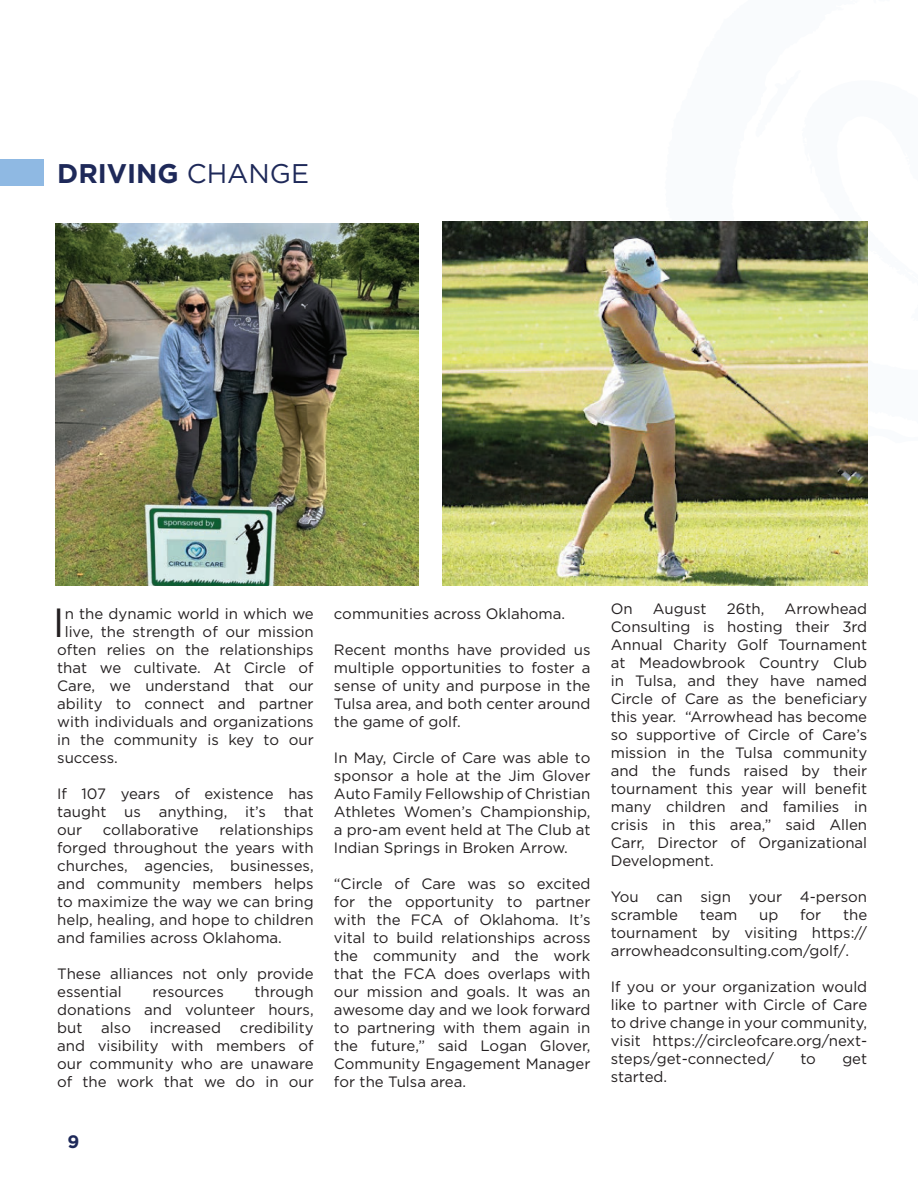
<style>
.page{position:relative;width:918px;height:1188px;background:#fff}
.page>*{position:absolute;margin:0;border:0;box-sizing:border-box;transform-origin:0 0}
.t1{font:40.65px "Gotham";color:#231f20}
.t2{font:700 27px "Gotham";color:#1e2959}
.t3{font:700 18px "Gotham";color:#1e2959}
.t4{font:15px/18px "Gotham";color:#231f20;text-align:justify}
.s1{font-weight:400}
</style>
<div class="page">
<img style="left:56px;top:223px;width:362px;height:362px">
<div style="left:0;top:159px;width:44px;height:27px;background:#8fb9e3"></div>
<img style="left:443px;top:221px;width:424px;height:364px">
<h2 class="t2" style="left:57px;top:156px;width:253px">DRIVING <span class="s1">CHANGE</span></h2>
<h1 class="t1" style="left:53px;top:597px;width:13px">I</h1>
<p class="t4" style="left:65px;top:605px;width:250px">n the dynamic world in which we</p>
<p class="t4" style="left:65px;top:623px;width:250px">live, the strength of our mission</p>
<p class="t4" style="left:57px;top:641px;width:258px">often relies on the relationships</p>
<p class="t4" style="left:57px;top:659px;width:258px">that we cultivate. At Circle of</p>
<p class="t4" style="left:57px;top:677px;width:258px">Care, we understand that our</p>
<p class="t4" style="left:57px;top:695px;width:258px">ability to connect and partner</p>
<p class="t4" style="left:57px;top:713px;width:258px">with individuals and organizations</p>
<p class="t4" style="left:57px;top:731px;width:258px">in the community is key to our</p>
<p class="t4" style="left:57px;top:749px;width:62px">success.</p>
<p class="t4" style="left:57px;top:785px;width:258px">If 107 years of existence has taught us anything, it’s that our</p>
<p class="t4" style="left:57px;top:821px;width:258px;text-indent:162px">relationships forged throughout the years with churches, agencies, businesses, and community members helps to maximize the way we can bring help, healing, and hope to children and families across Oklahoma.</p>
<p class="t4" style="left:57px;top:965px;width:258px">These alliances not only provide essential</p>
<p class="t4" style="left:103px;top:821px;width:97px">collaborative</p>
<p class="t4" style="left:57px;top:983px;width:258px;text-indent:197px">through donations and volunteer hours, but</p>
<p class="t4" style="left:152px;top:983px;width:73px">resources</p>
<p class="t4" style="left:57px;top:1019px;width:258px;text-indent:183px">credibility and visibility with members of our community who are unaware of the work that we do in our</p>
<p class="t4" style="left:101px;top:1019px;width:31px">also</p>
<p class="t4" style="left:150px;top:1019px;width:73px">increased</p>
<p class="t3" style="left:68px;top:1129px;width:13px">9</p>
<p class="t4" style="left:334px;top:605px;width:233px">communities across Oklahoma.</p>
<p class="t4" style="left:334px;top:641px;width:258px">Recent months have provided us multiple opportunities to foster a sense of unity and purpose in the Tulsa area, and both center around the game of golf.</p>
<p class="t4" style="left:334px;top:749px;width:258px">In May, Circle of Care was able to sponsor a hole at the Jim Glover Auto Family Fellowship of Christian Athletes Women’s Championship, a pro-am event held at The Club at Indian Springs in Broken Arrow.</p>
<p class="t4" style="left:334px;top:875px;width:258px">“Circle of Care was so excited for the opportunity to partner with the FCA of Oklahoma. It’s vital to build relationships across the community and the work that the FCA does overlaps with our mission and goals. It was an awesome day and we look forward to partnering with them again in the future,” said Logan Glover, Community Engagement Manager for the Tulsa area.</p>
<p class="t4" style="left:611px;top:599px;width:258px;text-indent:174px">Arrowhead Consulting is hosting their 3rd Annual Charity Golf Tournament at Meadowbrook Country Club in Tulsa, and they have named Circle of Care as the beneficiary this year. “Arrowhead has become so supportive of Circle of Care’s mission in the Tulsa community and the funds raised by their tournament this year will benefit many children and families in crisis in this area,” said Allen Carr, Director of Organizational Development.</p>
<p class="t4" style="left:611px;top:887px;width:258px">You can sign your 4-person scramble</p>
<p class="t4" style="left:611px;top:599px;width:23px">On</p>
<p class="t4" style="left:653px;top:599px;width:55px">August</p>
<p class="t4" style="left:727px;top:599px;width:39px">26th,</p>
<p class="t4" style="left:700px;top:905px;width:39px">team</p>
<p class="t4" style="left:759px;top:905px;width:21px">up</p>
<p class="t4" style="left:800px;top:905px;width:23px">for</p>
<p class="t4" style="left:611px;top:905px;width:258px;text-indent:232px">the tournament by visiting https:// arrowheadconsulting.com/golf/.</p>
<p class="t4" style="left:611px;top:977px;width:258px">If you or your organization would like to partner with Circle of Care to drive change in your community, visit https://circleofcare.org/next&shy;steps/get-connected/</p>
<p class="t4" style="left:800px;top:1049px;width:17px">to</p>
<p class="t4" style="left:842px;top:1049px;width:26px">get</p>
<p class="t4" style="left:611px;top:1067px;width:58px">started.</p>
</div>
